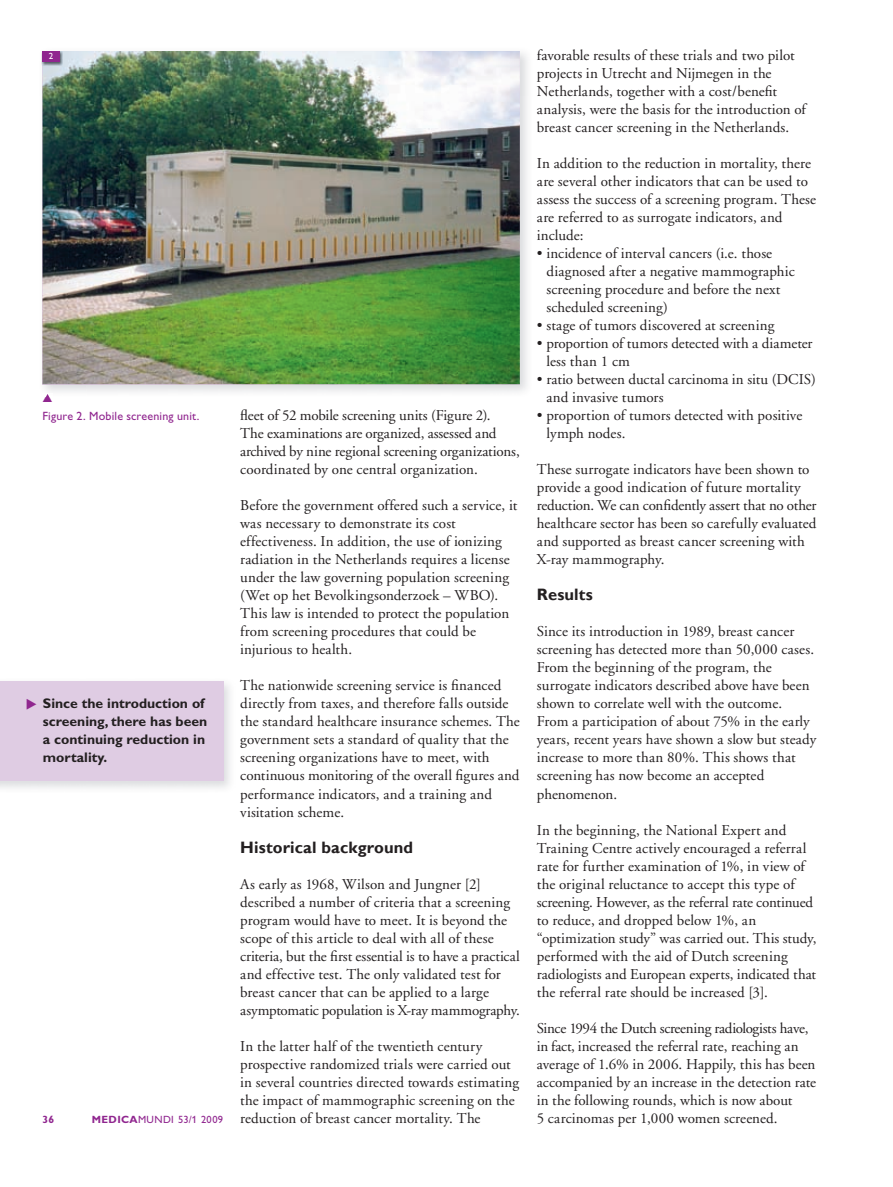
<style>
.page{position:relative;width:893px;height:1187px;background:#fff}
.page>*{position:absolute;margin:0;border:0;box-sizing:border-box;transform-origin:0 0}
.t1{font:700 16.5px "Gill Sans Alt One WGL";letter-spacing:.01em;color:#231f20}
.t2{font:15px/18px "Adobe Garamond";letter-spacing:.005em;color:#231f20}
.t3{font:700 13.95px/18px "Gill Alt One";color:#231f20}
.t4{font:12px "Gill Alt One";letter-spacing:.015em;color:#90268f}
.t5{font:12px "European Pi Three";color:#90268f}
.t6{font:10.5px "Gill Alt One";letter-spacing:.03em;color:#90268f}
.t7{font:700 10.5px "Gill Alt One";color:#90268f}
.t8{font:9px "Gill Alt One";color:#fff}
.s1{font-family:"European Pi Three";font-weight:400;color:#90268f}
.s2{font-weight:700}
</style>
<div class="page">
<img style="left:42px;top:51px;width:478px;height:333px">
<img style="left:41px;top:50px;width:22px;height:16px">
<img style="left:42px;top:51px;width:21px;height:15px">
<div style="left:42px;top:51px;width:17px;height:11px;background:#90268f"></div>
<img style="left:0;top:681px;width:230px;height:107px">
<div style="left:0;top:681px;width:223px;height:99px;background:#dfcce3"></div>
<p class="t8" style="left:49px;top:51px;width:6px">2</p>
<p class="t5" style="left:42px;top:390px;width:12px">G</p>
<p class="t4" style="left:42px;top:409px;width:158px">Figure 2. Mobile screening unit.</p>
<p class="t3" style="left:43px;top:694px;width:166px;text-indent:-17px"><span class="s1">E</span> Since the introduction of screening, there has been a continuing reduction in mortality.</p>
<p class="t7" style="left:42px;top:1112px;width:13px">36</p>
<p class="t6" style="left:92px;top:1112px;width:133px"><span class="s2">MEDICA</span>MUNDI 53/1 2009</p>
<p class="t2" style="left:240px;top:407px;width:281px">fleet of 52 mobile screening units (Figure 2).<br>The examinations are organized, assessed and archived by nine regional screening organizations, coordinated by one central organization.</p>
<p class="t2" style="left:240px;top:497px;width:279px">Before the government offered such a service, it was necessary to demonstrate its cost effectiveness. In addition, the use of ionizing radiation in the Netherlands requires a license under the law governing population screening (Wet op het Bevolkingsonderzoek – WBO).<br>This law is intended to protect the population from screening procedures that could be injurious to health.</p>
<p class="t2" style="left:240px;top:677px;width:281px">The nationwide screening service is financed directly from taxes, and therefore falls outside the standard healthcare insurance schemes. The government sets a standard of quality that the screening organizations have to meet, with continuous monitoring of the overall figures and performance indicators, and a training and visitation scheme.</p>
<p class="t1" style="left:240px;top:835px;width:174px">Historical background</p>
<p class="t2" style="left:240px;top:875px;width:281px">As early as 1968, Wilson and Jungner [2] described a number of criteria that a screening program would have to meet. It is beyond the scope of this article to deal with all of these criteria, but the first essential is to have a practical and effective test. The only validated test for breast cancer that can be applied to a large asymptomatic population is X-ray mammography.</p>
<p class="t2" style="left:240px;top:1037px;width:281px">In the latter half of the twentieth century prospective randomized trials were carried out in several countries directed towards estimating the impact of mammographic screening on the reduction of breast cancer mortality. The</p>
<p class="t2" style="left:537px;top:47px;width:271px">favorable results of these trials and two pilot projects in Utrecht and Nijmegen in the Netherlands, together with a cost/benefit analysis, were the basis for the introduction of breast cancer screening in the Netherlands.</p>
<p class="t2" style="left:537px;top:155px;width:281px">In addition to the reduction in mortality, there are several other indicators that can be used to assess the success of a screening program. These are referred to as surrogate indicators, and include:</p>
<p class="t2" style="left:546px;top:245px;width:250px;text-indent:-10px">• incidence of interval cancers (i.e. those diagnosed after a negative mammographic screening procedure and before the next scheduled screening)</p>
<p class="t2" style="left:537px;top:317px;width:239px">• stage of tumors discovered at screening</p>
<p class="t2" style="left:546px;top:335px;width:268px;text-indent:-10px">• proportion of tumors detected with a diameter less than 1 cm</p>
<p class="t2" style="left:546px;top:371px;width:271px;text-indent:-10px">• ratio between ductal carcinoma in situ (DCIS) and invasive tumors</p>
<p class="t2" style="left:546px;top:407px;width:257px;text-indent:-10px">• proportion of tumors detected with positive lymph nodes.</p>
<p class="t2" style="left:537px;top:461px;width:281px">These surrogate indicators have been shown to provide a good indication of future mortality reduction. We can confidently assert that no other healthcare sector has been so carefully evaluated and supported as breast cancer screening with X-ray mammography.</p>
<p class="t1" style="left:537px;top:583px;width:57px">Results</p>
<p class="t2" style="left:537px;top:623px;width:281px">Since its introduction in 1989, breast cancer screening has detected more than 50,000 cases.<br>From the beginning of the program, the surrogate indicators described above have been shown to correlate well with the outcome.<br>From a participation of about 75% in the early years, recent years have shown a slow but steady increase to more than 80%. This shows that screening has now become an accepted phenomenon.</p>
<p class="t2" style="left:537px;top:821px;width:281px">In the beginning, the National Expert and Training Centre actively encouraged a referral rate for further examination of 1%, in view of the original reluctance to accept this type of screening. However, as the referral rate continued to reduce, and dropped below 1%, an “optimization study” was carried out. This study, performed with the aid of Dutch screening radiologists and European experts, indicated that the referral rate should be increased [3].</p>
<p class="t2" style="left:537px;top:1019px;width:281px">Since 1994 the Dutch screening radiologists have, in fact, increased the referral rate, reaching an average of 1.6% in 2006. Happily, this has been accompanied by an increase in the detection rate in the following rounds, which is now about<br>5 carcinomas per 1,000 women screened.</p>
</div>
